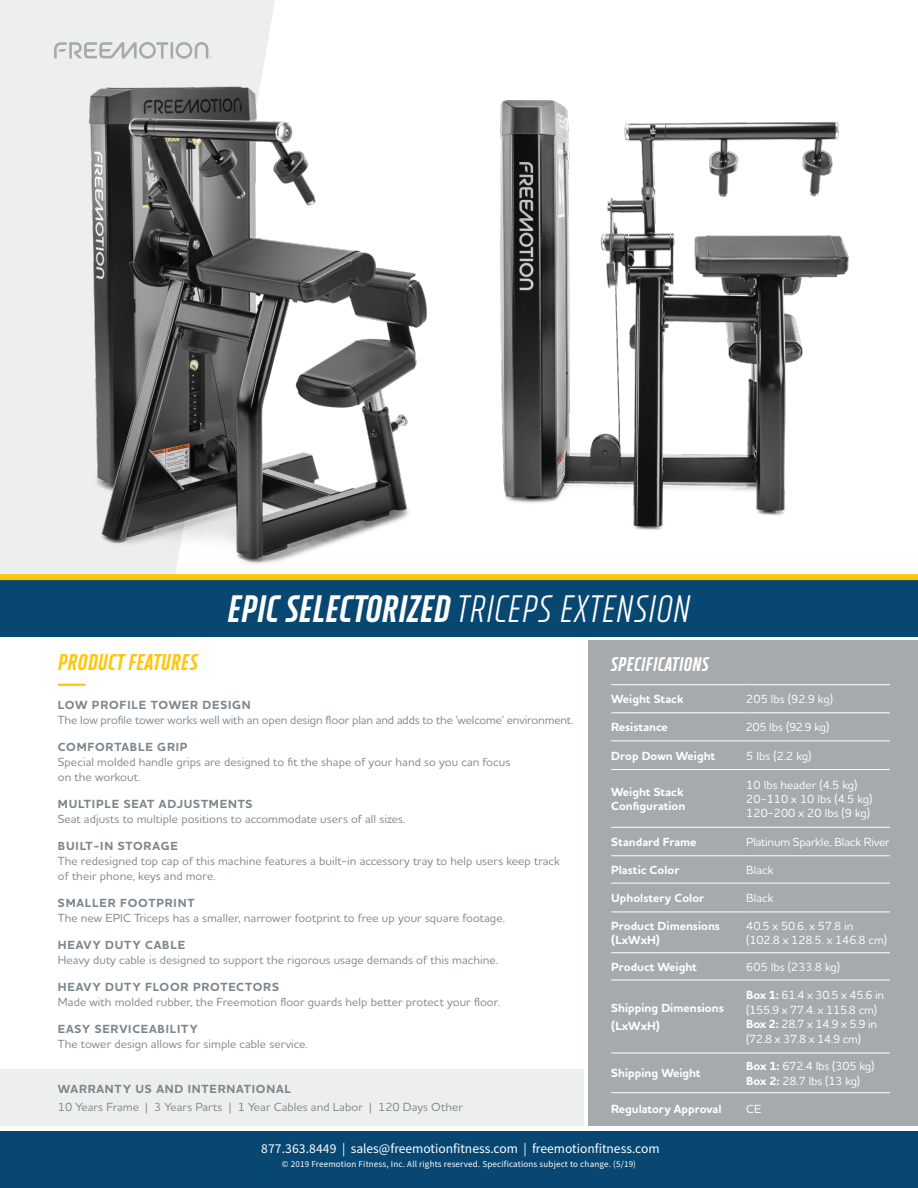
<style>
.page{position:relative;width:918px;height:1188px;background:#fff}
.page>*{position:absolute;margin:0;border:0;box-sizing:border-box;transform-origin:0 0}
.t1{font:italic 900 condensed 37.5px "XXII Neue Norm";letter-spacing:.015em;color:#fff}
.t2{font:italic 900 condensed 22.5px "XXII Neue Norm";letter-spacing:.025em;color:#fec60d}
.t3{font:italic 900 condensed 19.5px "XXII Neue Norm";letter-spacing:.025em;color:#fff}
.t4{font:13.5px "Source Sans Pro";color:#fff}
.t5{font:500 12px/15px "Houschka Alt Pro";letter-spacing:.005em;color:#7c868d}
.t6{font:500 12px "Houschka Alt Pro";letter-spacing:-.01em;color:#fff}
.t7{font:700 12px/14.4px "Houschka Alt Pro";color:#fff}
.t8{font:700 12px "Houschka Alt Pro";letter-spacing:.065em;color:#7c868d}
.t9{font:9px "Source Sans Pro";letter-spacing:.02em;color:#fff}
.s1{font-weight:400}
.s2{font-weight:700}
</style>
<div class="page">
<div style="left:0;top:0;width:275px;height:574px;background:#edefef"></div>
<div style="left:0;top:580px;width:918px;height:57px;background:#074772"></div>
<div style="left:0;top:1131px;width:918px;height:57px;background:#074772"></div>
<div style="left:588px;top:640px;width:330px;height:486px;background:#a5abad"></div>
<hr style="left:58px;top:684px;width:27px;height:2px;background:#fec60d">
<hr style="left:611px;top:952px;width:135px;height:1px;background:#fff">
<hr style="left:746px;top:952px;width:144px;height:1px;background:#fff">
<hr style="left:611px;top:980px;width:135px;height:1px;background:#fff">
<hr style="left:746px;top:980px;width:144px;height:1px;background:#fff">
<hr style="left:611px;top:1053px;width:135px;height:1px;background:#fff">
<hr style="left:746px;top:1053px;width:144px;height:1px;background:#fff">
<hr style="left:611px;top:684px;width:135px;height:1px;background:#fff">
<hr style="left:746px;top:684px;width:144px;height:1px;background:#fff">
<hr style="left:611px;top:712px;width:135px;height:1px;background:#fff">
<hr style="left:746px;top:712px;width:144px;height:1px;background:#fff">
<hr style="left:611px;top:741px;width:135px;height:1px;background:#fff">
<hr style="left:746px;top:741px;width:144px;height:1px;background:#fff">
<hr style="left:611px;top:769px;width:135px;height:1px;background:#fff">
<hr style="left:746px;top:769px;width:144px;height:1px;background:#fff">
<hr style="left:611px;top:827px;width:135px;height:1px;background:#fff">
<hr style="left:746px;top:827px;width:144px;height:1px;background:#fff">
<hr style="left:611px;top:855px;width:135px;height:1px;background:#fff">
<hr style="left:746px;top:855px;width:144px;height:1px;background:#fff">
<hr style="left:611px;top:883px;width:135px;height:1px;background:#fff">
<hr style="left:746px;top:883px;width:144px;height:1px;background:#fff">
<hr style="left:611px;top:912px;width:135px;height:1px;background:#fff">
<hr style="left:746px;top:912px;width:144px;height:1px;background:#fff">
<hr style="left:611px;top:1092px;width:135px;height:1px;background:#fff">
<hr style="left:746px;top:1092px;width:144px;height:1px;background:#fff">
<svg style="left:54px;top:42px;width:158px;height:17px;background:#d1d5d5"></svg>
<div style="left:0;top:574px;width:918px;height:6px;background:#fec60d"></div>
<div style="left:0;top:1070px;width:583px;height:56px;background:#edefef"></div>
<img style="left:53px;top:59px;width:406px;height:522px">
<img style="left:500px;top:100px;width:349px;height:430px">
<p class="t1" style="left:228px;top:586px;width:464px">EPIC SELECTORIZED <span class="s1">TRICEPS EXTENSION</span></p>
<p class="t2" style="left:58px;top:649px;width:141px">PRODUCT FEATURES</p>
<p class="t3" style="left:611px;top:652px;width:99px">SPECIFICATIONS</p>
<p class="t7" style="left:611px;top:692px;width:74px">Weight Stack</p>
<p class="t6" style="left:746px;top:692px;width:88px">205 lbs (92.9 kg)</p>
<p class="t7" style="left:611px;top:720px;width:58px">Resistance</p>
<p class="t6" style="left:746px;top:720px;width:85px">205 lbs (92.9 kg)</p>
<p class="t7" style="left:611px;top:749px;width:106px">Drop Down Weight</p>
<p class="t6" style="left:746px;top:748px;width:67px">5 lbs (2.2 kg)</p>
<p class="t7" style="left:611px;top:785px;width:76px">Weight Stack<br>Configuration</p>
<p class="t8" style="left:58px;top:697px;width:194px">LOW PROFILE TOWER DESIGN</p>
<p class="t5" style="left:58px;top:712px;width:517px">The low profile tower works well with an open design floor plan and adds to the 'welcome' environment.</p>
<p class="t8" style="left:58px;top:739px;width:131px">COMFORTABLE GRIP</p>
<p class="t5" style="left:58px;top:754px;width:454px">Special molded handle grips are designed to fit the shape of your hand so you can focus on the workout.</p>
<p class="t8" style="left:58px;top:796px;width:196px">MULTIPLE SEAT ADJUSTMENTS</p>
<p class="t5" style="left:58px;top:811px;width:349px">Seat adjusts to multiple positions to accommodate users of all sizes.</p>
<p class="t8" style="left:58px;top:838px;width:121px">BUILT-IN STORAGE</p>
<p class="t5" style="left:58px;top:853px;width:504px">The redesigned top cap of this machine features a built-in accessory tray to help users keep track of their phone, keys and more.</p>
<p class="t8" style="left:58px;top:895px;width:138px">SMALLER FOOTPRINT</p>
<p class="t5" style="left:58px;top:910px;width:449px">The new EPIC Triceps has a smaller, narrower footprint to free up your square footage.</p>
<p class="t8" style="left:58px;top:937px;width:129px">HEAVY DUTY CABLE</p>
<p class="t5" style="left:58px;top:952px;width:442px">Heavy duty cable is designed to support the rigorous usage demands of this machine.</p>
<p class="t8" style="left:58px;top:979px;width:222px">HEAVY DUTY FLOOR PROTECTORS</p>
<p class="t5" style="left:58px;top:994px;width:444px">Made with molded rubber, the Freemotion floor guards help better protect your floor.</p>
<p class="t8" style="left:58px;top:1021px;width:141px">EASY SERVICEABILITY</p>
<p class="t5" style="left:58px;top:1036px;width:251px">The tower design allows for simple cable service.</p>
<p class="t6" style="left:746px;top:777px;width:113px">10 lbs header (4.5 kg)</p>
<p class="t6" style="left:746px;top:791px;width:128px">20-110 x 10 lbs (4.5 kg)</p>
<p class="t6" style="left:746px;top:806px;width:125px">120-200 x 20 lbs (9 kg)</p>
<p class="t7" style="left:611px;top:835px;width:87px">Standard Frame</p>
<p class="t6" style="left:746px;top:834px;width:145px">Platinum Sparkle, Black River</p>
<p class="t7" style="left:611px;top:863px;width:70px">Plastic Color</p>
<p class="t6" style="left:746px;top:862px;width:29px">Black</p>
<p class="t7" style="left:611px;top:891px;width:95px">Upholstery Color</p>
<p class="t6" style="left:746px;top:890px;width:29px">Black</p>
<p class="t7" style="left:611px;top:919px;width:110px">Product Dimensions (LxWxH)</p>
<p class="t6" style="left:746px;top:918px;width:109px">40.5 x 50.6. x 57.8 in</p>
<p class="t6" style="left:746px;top:932px;width:142px">(102.8 x 128.5. x 146.8 cm)</p>
<p class="t7" style="left:611px;top:960px;width:87px">Product Weight</p>
<p class="t6" style="left:746px;top:959px;width:95px">605 lbs (233.8 kg)</p>
<p class="t7" style="left:611px;top:1001px;width:114px">Shipping Dimensions</p>
<p class="t7" style="left:611px;top:1019px;width:50px">(LxWxH)</p>
<p class="t6" style="left:746px;top:988px;width:139px"><span class="s2">Box 1:</span> 61.4 x 30.5 x 45.6 in</p>
<p class="t6" style="left:746px;top:1002px;width:132px">(155.9 x 77.4. x 115.8 cm)</p>
<p class="t6" style="left:746px;top:1017px;width:132px"><span class="s2">Box 2:</span> 28.7 x 14.9 x 5.9 in</p>
<p class="t6" style="left:746px;top:1031px;width:116px">(72.8 x 37.8 x 14.9 cm)</p>
<p class="t6" style="left:746px;top:1058px;width:130px"><span class="s2">Box 1:</span> 672.4 lbs (305 kg)</p>
<p class="t6" style="left:746px;top:1073px;width:115px"><span class="s2">Box 2:</span> 28.7 lbs (13 kg)</p>
<p class="t7" style="left:611px;top:1066px;width:91px">Shipping Weight</p>
<p class="t8" style="left:58px;top:1081px;width:235px">WARRANTY US AND INTERNATIONAL</p>
<p class="t5" style="left:58px;top:1099px;width:407px">10 Years Frame | 3 Years Parts | 1 Year Cables and Labor | 120 Days Other</p>
<p class="t4" style="left:261px;top:1140px;width:400px">877.363.8449 | sales@freemotionfitness.com | freemotionfitness.com</p>
<p class="t9" style="left:282px;top:1158px;width:356px">© 2019 Freemotion Fitness, Inc. All rights reserved. Specifications subject to change. (5/19)</p>
<p class="t7" style="left:611px;top:1102px;width:112px">Regulatory Approval</p>
<p class="t6" style="left:746px;top:1101px;width:16px">CE</p>
</div>
